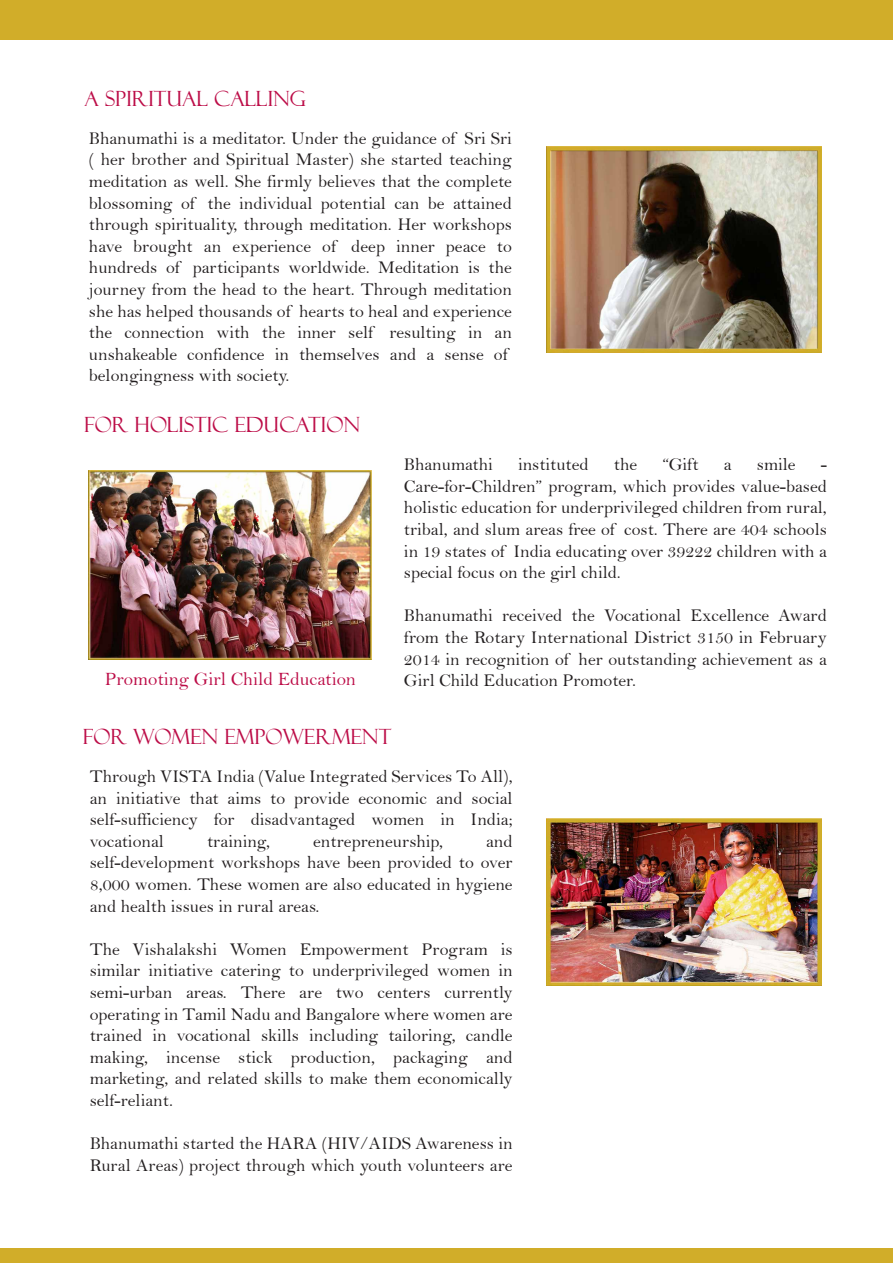
<style>
.page{position:relative;width:893px;height:1263px;background:#fff}
.page>*{position:absolute;margin:0;border:0;box-sizing:border-box;transform-origin:0 0}
.t1{font:21px "Felix Titling";color:#bc0c47}
.t2{font:18.9px "Bell";color:#bc0c47}
.t3{font:18px/21.6px "Bell";color:#231f20;text-align:justify}
</style>
<div class="page">
<div style="left:0;top:0;width:893px;height:39px;background:#d1ad29"></div>
<div style="left:0;top:1249px;width:893px;height:14px;background:#d1ad29"></div>
<img style="left:546px;top:146px;width:275px;height:207px">
<img style="left:89px;top:471px;width:283px;height:188px">
<img style="left:546px;top:818px;width:275px;height:167px">
<p class="t1" style="left:85px;top:86px;width:223px">A SPIRITUAL CALLING</p>
<p class="t3" style="left:89px;top:127px;width:424px;text-align:left">Bhanumathi is a meditator. Under the guidance of Sri Sri ( her brother and Spiritual Master) she started teaching meditation as well. She firmly believes that the complete blossoming of the individual potential can be attained through spirituality, through meditation. Her workshops have brought an experience of deep inner peace to hundreds of participants worldwide. Meditation is the journey from the head to the heart. Through meditation she has helped thousands of hearts to heal and experience the connection with the inner self resulting in an unshakeable confidence in themselves and a sense of belongingness with society.</p>
<p class="t1" style="left:84px;top:413px;width:277px">FOR HOLISTIC EDUCATION</p>
<p class="t2" style="left:105px;top:667px;width:253px">Promoting Girl Child Education</p>
<p class="t3" style="left:404px;top:453px;width:90px">Bhanumathi</p>
<p class="t3" style="left:518px;top:453px;width:72px">instituted</p>
<p class="t3" style="left:614px;top:453px;width:25px">the</p>
<p class="t3" style="left:662px;top:453px;width:38px">“Gift</p>
<p class="t3" style="left:724px;top:453px;width:9px">a</p>
<p class="t3" style="left:757px;top:453px;width:40px">smile</p>
<p class="t3" style="left:404px;top:453px;width:424px;text-indent:417px">- Care-for-Children” program, which provides value-based holistic education for underprivileged children from rural, tribal, and slum areas free of cost. There are 404 schools in 19 states of India educating over 39222 children with a special focus on the girl child.</p>
<p class="t3" style="left:404px;top:605px;width:424px">Bhanumathi received the Vocational Excellence Award from the Rotary International District 3150 in February 2014 in recognition of her outstanding achievement as a Girl Child Education Promoter.</p>
<p class="t1" style="left:83px;top:724px;width:310px">FOR WOMEN EMPOWERMENT</p>
<p class="t3" style="left:90px;top:765px;width:424px">Through VISTA India (Value Integrated Services To All), an initiative that aims to provide economic and social self-sufficiency for disadvantaged women in India; vocational</p>
<p class="t3" style="left:90px;top:830px;width:424px;text-indent:396px">and self-development workshops have been provided to over 8,000 women. These women are also educated in hygiene and health issues in rural areas.</p>
<p class="t3" style="left:90px;top:938px;width:424px">The Vishalakshi Women Empowerment Program is similar initiative catering to underprivileged women in semi-urban areas. There are two centers currently operating in Tamil Nadu and Bangalore where women are trained in vocational skills including tailoring, candle making, incense stick production, packaging and marketing, and related skills to make them economically self-reliant.</p>
<p class="t3" style="left:90px;top:1132px;width:424px">Bhanumathi started the HARA (HIV/AIDS Awareness in<br>Rural Areas) project through which youth volunteers are</p>
<p class="t3" style="left:207px;top:830px;width:65px">training,</p>
<p class="t3" style="left:313px;top:830px;width:131px">entrepreneurship,</p>
</div>
